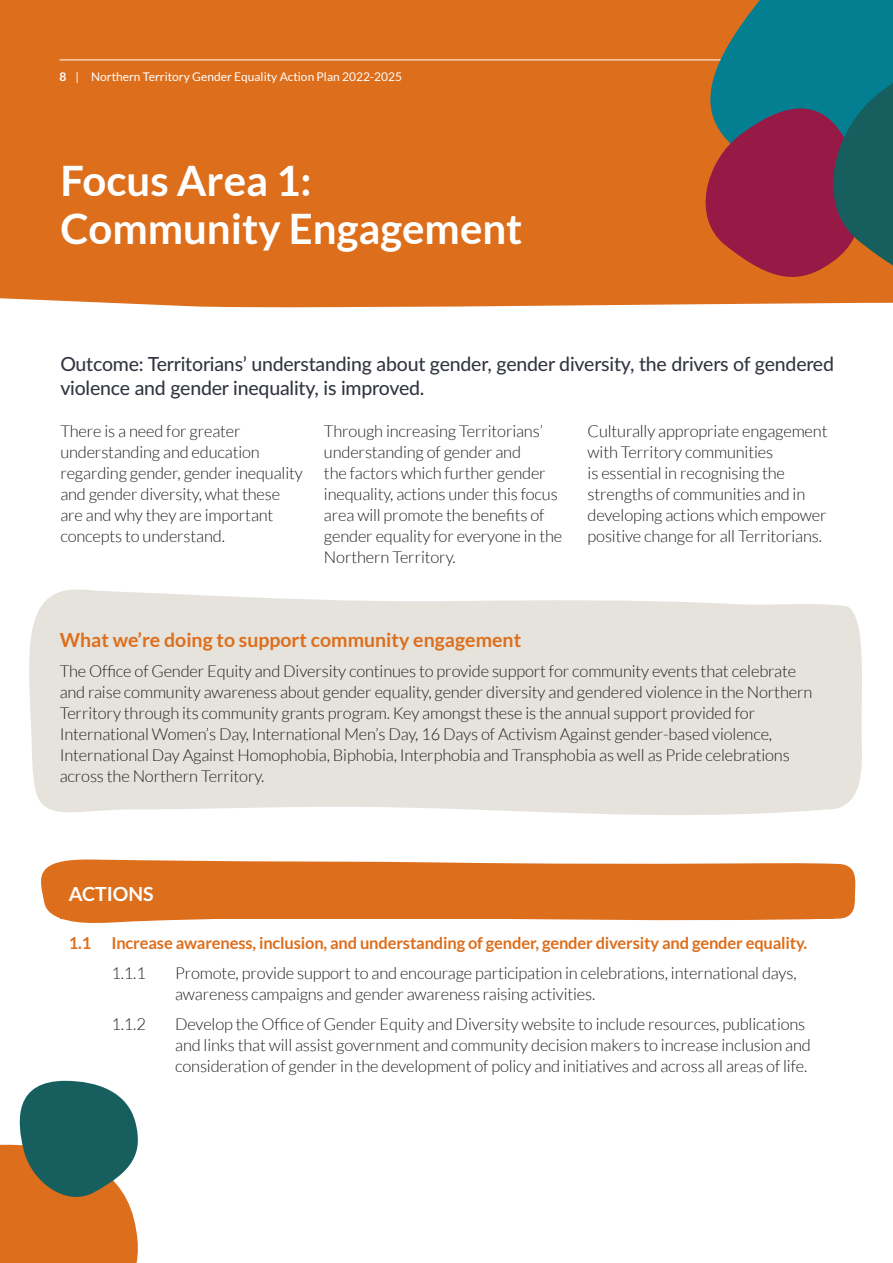
<style>
.page{position:relative;width:893px;height:1263px;background:#fff}
.page>*{position:absolute;margin:0;border:0;box-sizing:border-box;transform-origin:0 0}
.t1{font:700 42px/48px "Lato";color:#fff}
.t2{font:500 19.5px/24px "Lato";letter-spacing:-.01em;color:#323640}
._3__2nd_Heading{font:700 19.5px "Lato";color:#dd6e1c}
.t3{font:700 19.5px "Lato";color:#fff}
.Body_Copy{font:300 16.5px/21px "Lato";letter-spacing:-.01em;color:#231f20}
.t4{font:700 16.5px "Lato";letter-spacing:-.01em;color:#dd6e1c}
.t5{font:12px "Lato";color:#fff}
.s1{font-weight:700}
</style>
<div class="page">
<div style="left:0;top:0;width:893px;height:308px;background:#dd6e1c"></div>
<svg style="left:41px;top:859px;width:815px;height:64px"></svg>
<svg style="left:29px;top:589px;width:833px;height:226px;background:#e7e5df"></svg>
<div style="left:60px;top:867px;width:774px;height:51px;background:#dd6e1c"></div>
<hr style="left:60px;top:60px;width:773px;height:1px;background:#fff">
<svg style="left:683px;top:0;width:210px;height:228px;background:#6a775a"></svg>
<svg style="left:691px;top:26px;width:202px;height:272px;background:#6c5454"></svg>
<svg style="left:0;top:1080px;width:138px;height:183px;background:#8d7954"></svg>
<p class="t5" style="left:60px;top:70px;width:344px"><span class="s1">8</span> | Northern Territory Gender Equality Action Plan 2022-2025</p>
<p class="t1" style="left:60px;top:156px;width:464px">Focus Area 1:<br>Community Engagement</p>
<p class="t2" style="left:60px;top:351px;width:775px">Outcome: Territorians’ understanding about gender, gender diversity, the drivers of gendered violence and gender inequality, is improved.</p>
<p class="Body_Copy" style="left:60px;top:420px;width:244px">There is a need for greater understanding and education regarding gender, gender inequality and gender diversity, what these are and why they are important concepts to understand.</p>
<p class="Body_Copy" style="left:324px;top:420px;width:240px">Through increasing Territorians’ understanding of gender and<br>the factors which further gender inequality, actions under this focus area will promote the benefits of gender equality for everyone in the<br>Northern Territory.</p>
<p class="Body_Copy" style="left:588px;top:420px;width:241px">Culturally appropriate engagement with Territory communities<br>is essential in recognising the strengths of communities and in developing actions which empower positive change for all Territorians.</p>
<p class="_3__2nd_Heading" style="left:60px;top:629px;width:463px">What we’re doing to support community engagement</p>
<p class="Body_Copy" style="left:60px;top:660px;width:754px">The Office of Gender Equity and Diversity continues to provide support for community events that celebrate and raise community awareness about gender equality, gender diversity and gendered violence in the Northern Territory through its community grants program. Key amongst these is the annual support provided for International Women’s Day, International Men’s Day, 16 Days of Activism Against gender-based violence, International Day Against Homophobia, Biphobia, Interphobia and Transphobia as well as Pride celebrations across the Northern Territory.</p>
<p class="t3" style="left:69px;top:882px;width:86px">ACTIONS</p>
<p class="t4" style="left:69px;top:933px;width:740px">1.1 Increase awareness, inclusion, and understanding of gender, gender diversity and gender equality.</p>
<p class="Body_Copy" style="left:111px;top:963px;width:36px">1.1.1</p>
<p class="Body_Copy" style="left:175px;top:963px;width:623px">Promote, provide support to and encourage participation in celebrations, international days, awareness campaigns and gender awareness raising activities.</p>
<p class="Body_Copy" style="left:111px;top:1014px;width:36px">1.1.2</p>
<p class="Body_Copy" style="left:175px;top:1014px;width:637px">Develop the Office of Gender Equity and Diversity website to include resources, publications and links that will assist government and community decision makers to increase inclusion and consideration of gender in the development of policy and initiatives and across all areas of life.</p>
</div>
